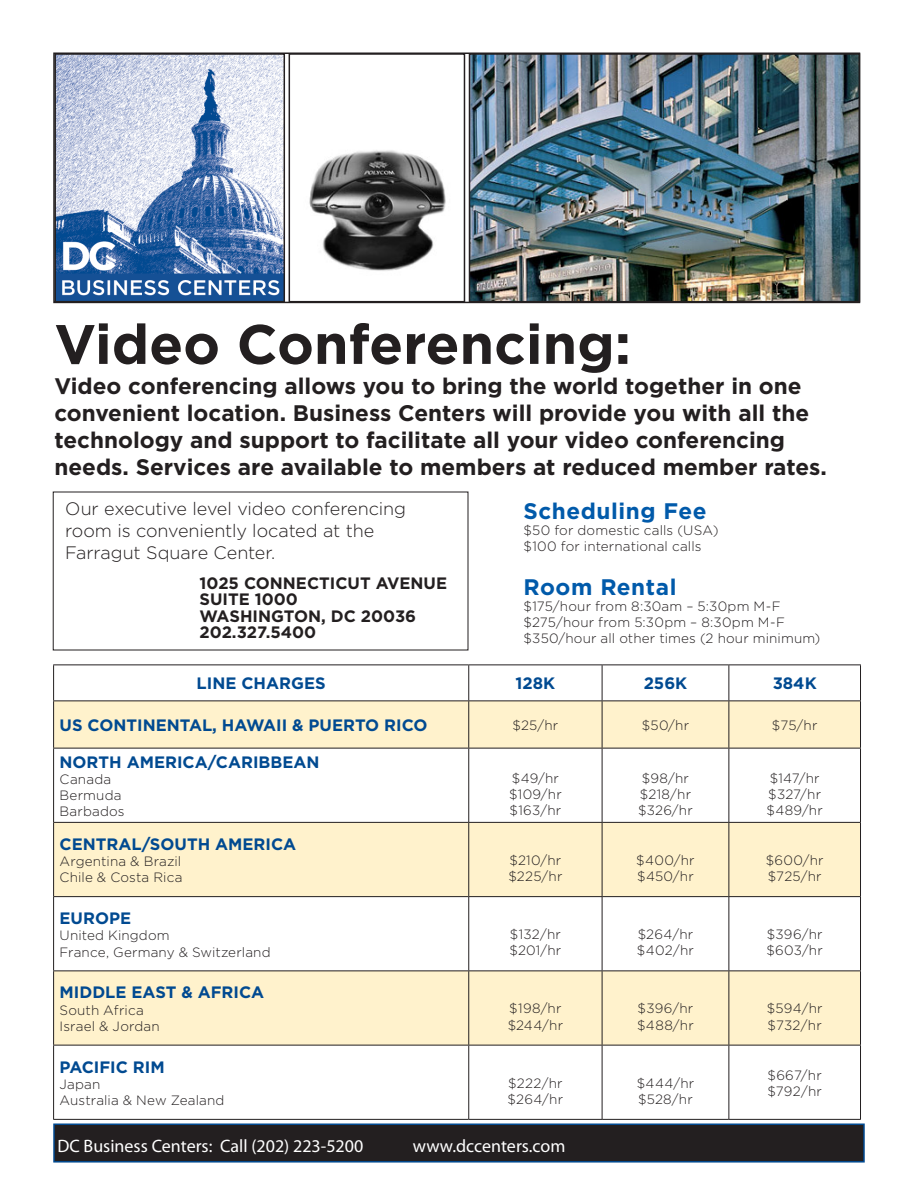
<style>
.page{position:relative;width:918px;height:1188px;background:#fff}
.page>*{position:absolute;margin:0;border:0;box-sizing:border-box;transform-origin:0 0}
.t1{font:700 55.5px "Gotham";color:#231f20}
.t2{font:700 22.5px/27px "Gotham";color:#231f20}
.t3{font:700 22.5px "Gotham";letter-spacing:.025em;color:#015aaa}
.t4{font:300 18px/21.6px "Gotham";letter-spacing:-.005em;color:#231f20}
.t5{font:18px "Myriad Pro";color:#fff}
.t6{font:700 16.5px "Gotham";color:#014a91}
.t7{font:700 16.5px/16.2px "Gotham";color:#231f20}
.t8{font:300 13.5px/16.2px "Gotham";letter-spacing:.015em;color:#231f20}
</style>
<div class="page">
<img style="left:57px;top:56px;width:225px;height:243px">
<div style="left:54px;top:53px;width:231px;height:249px;border:2px solid #231f20"></div>
<div style="left:54px;top:1124px;width:810px;height:38px;background:#231f20"></div>
<div style="left:53px;top:1124px;width:812px;height:39px;border:2px solid #014a91"></div>
<img style="left:472px;top:56px;width:385px;height:243px">
<img style="left:309px;top:150px;width:137px;height:121px">
<div style="left:289px;top:53px;width:176px;height:249px;border:2px solid #231f20"></div>
<div style="left:53px;top:52px;width:807px;height:251px;border:2px solid #231f20"></div>
<svg style="left:54px;top:665px;width:806px;height:454px"></svg>
<svg style="left:54px;top:701px;width:806px;height:344px;fill:#fff2cc"></svg>
<hr style="left:468px;top:665px;width:1px;height:35px;background:#231f20">
<hr style="left:602px;top:665px;width:1px;height:35px;background:#231f20">
<hr style="left:602px;top:897px;width:1px;height:73px;background:#231f20">
<hr style="left:468px;top:971px;width:1px;height:74px;background:#231f20">
<hr style="left:602px;top:971px;width:1px;height:74px;background:#231f20">
<hr style="left:53px;top:701px;width:1px;height:47px;background:#231f20">
<hr style="left:729px;top:701px;width:1px;height:47px;background:#231f20">
<hr style="left:860px;top:701px;width:1px;height:47px;background:#231f20">
<hr style="left:729px;top:823px;width:1px;height:73px;background:#231f20">
<hr style="left:860px;top:823px;width:1px;height:73px;background:#231f20">
<hr style="left:53px;top:971px;width:1px;height:74px;background:#231f20">
<hr style="left:729px;top:971px;width:1px;height:74px;background:#231f20">
<hr style="left:860px;top:971px;width:1px;height:74px;background:#231f20">
<hr style="left:602px;top:823px;width:1px;height:73px;background:#231f20">
<hr style="left:53px;top:823px;width:1px;height:73px;background:#231f20">
<hr style="left:468px;top:823px;width:1px;height:73px;background:#231f20">
<hr style="left:53px;top:748px;width:416px;height:1px;background:#231f20">
<hr style="left:53px;top:748px;width:1px;height:74px;background:#231f20">
<hr style="left:53px;top:822px;width:416px;height:1px;background:#231f20">
<hr style="left:53px;top:896px;width:416px;height:1px;background:#231f20">
<hr style="left:53px;top:897px;width:1px;height:73px;background:#231f20">
<hr style="left:53px;top:970px;width:416px;height:1px;background:#231f20">
<hr style="left:469px;top:896px;width:133px;height:1px;background:#231f20">
<hr style="left:468px;top:897px;width:1px;height:73px;background:#231f20">
<hr style="left:602px;top:896px;width:127px;height:1px;background:#231f20">
<hr style="left:729px;top:896px;width:132px;height:1px;background:#231f20">
<hr style="left:729px;top:897px;width:1px;height:73px;background:#231f20">
<hr style="left:860px;top:897px;width:1px;height:73px;background:#231f20">
<hr style="left:469px;top:970px;width:133px;height:1px;background:#231f20">
<hr style="left:602px;top:970px;width:127px;height:1px;background:#231f20">
<hr style="left:729px;top:970px;width:132px;height:1px;background:#231f20">
<hr style="left:468px;top:748px;width:1px;height:74px;background:#231f20">
<hr style="left:469px;top:822px;width:133px;height:1px;background:#231f20">
<hr style="left:602px;top:748px;width:127px;height:1px;background:#231f20">
<hr style="left:602px;top:748px;width:1px;height:74px;background:#231f20">
<hr style="left:729px;top:748px;width:132px;height:1px;background:#231f20">
<hr style="left:729px;top:748px;width:1px;height:74px;background:#231f20">
<hr style="left:860px;top:748px;width:1px;height:74px;background:#231f20">
<hr style="left:602px;top:822px;width:127px;height:1px;background:#231f20">
<hr style="left:729px;top:822px;width:132px;height:1px;background:#231f20">
<hr style="left:53px;top:664px;width:416px;height:1px;background:#231f20">
<hr style="left:53px;top:665px;width:1px;height:35px;background:#231f20">
<hr style="left:469px;top:664px;width:133px;height:1px;background:#231f20">
<hr style="left:602px;top:664px;width:127px;height:1px;background:#231f20">
<hr style="left:729px;top:664px;width:132px;height:1px;background:#231f20">
<hr style="left:729px;top:665px;width:1px;height:35px;background:#231f20">
<hr style="left:860px;top:665px;width:1px;height:35px;background:#231f20">
<hr style="left:53px;top:700px;width:416px;height:1px;background:#231f20">
<hr style="left:602px;top:700px;width:127px;height:1px;background:#231f20">
<hr style="left:729px;top:700px;width:132px;height:1px;background:#231f20">
<hr style="left:469px;top:700px;width:133px;height:1px;background:#231f20">
<hr style="left:468px;top:701px;width:1px;height:47px;background:#231f20">
<hr style="left:602px;top:701px;width:1px;height:47px;background:#231f20">
<hr style="left:469px;top:748px;width:133px;height:1px;background:#231f20">
<hr style="left:53px;top:1045px;width:416px;height:1px;background:#231f20">
<hr style="left:53px;top:1045px;width:1px;height:74px;background:#231f20">
<hr style="left:53px;top:1119px;width:416px;height:1px;background:#231f20">
<hr style="left:469px;top:1045px;width:133px;height:1px;background:#231f20">
<hr style="left:468px;top:1045px;width:1px;height:74px;background:#231f20">
<hr style="left:469px;top:1119px;width:133px;height:1px;background:#231f20">
<hr style="left:602px;top:1045px;width:127px;height:1px;background:#231f20">
<hr style="left:602px;top:1045px;width:1px;height:74px;background:#231f20">
<hr style="left:729px;top:1045px;width:132px;height:1px;background:#231f20">
<hr style="left:729px;top:1045px;width:1px;height:74px;background:#231f20">
<hr style="left:860px;top:1045px;width:1px;height:74px;background:#231f20">
<hr style="left:602px;top:1119px;width:127px;height:1px;background:#231f20">
<hr style="left:729px;top:1119px;width:132px;height:1px;background:#231f20">
<h1 class="t1" style="left:54px;top:311px;width:578px">Video Conferencing:</h1>
<p class="t2" style="left:54px;top:372px;width:774px">Video conferencing allows you to bring the world together in one convenient location. Business Centers will provide you with all the technology and support to facilitate all your video conferencing needs. Services are available to members at reduced member rates.</p>
<h2 class="t3" style="left:524px;top:497px;width:185px">Scheduling Fee</h2>
<p class="t8" style="left:524px;top:522px;width:197px">$50 for domestic calls (USA) $100 for international calls</p>
<h2 class="t3" style="left:524px;top:573px;width:154px">Room Rental</h2>
<p class="t8" style="left:524px;top:598px;width:298px">$175/hour from 8:30am – 5:30pm M-F $275/hour from 5:30pm – 8:30pm M-F $350/hour all other times (2 hour minimum)</p>
<h3 class="t4" style="left:65px;top:498px;width:342px">Our executive level video conferencing room is conveniently located at the<br>Farragut Square Center.</h3>
<p class="t7" style="left:200px;top:575px;width:84px">1025 Connec</p>
<p class="t7" style="left:319px;top:575px;width:21px">ticu</p>
<p class="t7" style="left:360px;top:575px;width:40px">t Avenue</p>
<p class="t7" style="left:200px;top:591px;width:100px">Suite 1000<br>Washing</p>
<p class="t7" style="left:200px;top:608px;width:218px;text-indent:84px">ton, DC 20036<br>202.327.5400</p>
<p class="t6" style="left:197px;top:674px;width:131px">LINE CHARGES</p>
<p class="t6" style="left:516px;top:674px;width:41px">128K</p>
<p class="t6" style="left:644px;top:674px;width:45px">256K</p>
<p class="t6" style="left:773px;top:674px;width:46px">384K</p>
<p class="t6" style="left:60px;top:715px;width:89px">US Continen</p>
<p class="t6" style="left:180px;top:715px;width:92px">tal , Hawaii</p>
<p class="t6" style="left:292px;top:715px;width:40px">&amp; Puer</p>
<p class="t6" style="left:355px;top:715px;width:74px">to Rico</p>
<p class="t8" style="left:513px;top:717px;width:47px">$25/hr</p>
<p class="t8" style="left:642px;top:717px;width:49px">$50/hr</p>
<p class="t8" style="left:772px;top:717px;width:47px">$75/hr</p>
<p class="t6" style="left:60px;top:752px;width:106px">North America</p>
<p class="t6" style="left:208px;top:752px;width:31px">/Cari</p>
<p class="t6" style="left:259px;top:752px;width:37px">bbean</p>
<p class="t8" style="left:60px;top:771px;width:67px">Canada<br>Bermuda<br>Barbados</p>
<p class="t8" style="left:509px;top:769px;width:54px">$49/hr $109/hr $163/hr</p>
<p class="t8" style="left:638px;top:769px;width:56px">$98/hr $218/hr $326/hr</p>
<p class="t8" style="left:767px;top:769px;width:58px">$147/hr $327/hr $489/hr</p>
<p class="t6" style="left:60px;top:834px;width:60px">Central</p>
<p class="t6" style="left:142px;top:834px;width:113px">/South America</p>
<p class="t8" style="left:60px;top:853px;width:124px">Argentina &amp; Brazil<br>Chile &amp; Costa Rica</p>
<p class="t8" style="left:508px;top:852px;width:56px">$210/hr $225/hr</p>
<p class="t8" style="left:636px;top:852px;width:60px">$400/hr $450/hr</p>
<p class="t8" style="left:766px;top:852px;width:59px">$600/hr $725/hr</p>
<p class="t6" style="left:60px;top:908px;width:61px">Europe</p>
<p class="t8" style="left:60px;top:927px;width:213px">United Kingdom<br>France, Germany &amp; Switzerland</p>
<p class="t8" style="left:510px;top:926px;width:53px">$132/hr $201/hr</p>
<p class="t8" style="left:637px;top:926px;width:58px">$264/hr $402/hr</p>
<p class="t8" style="left:767px;top:926px;width:58px">$396/hr $603/hr</p>
<p class="t6" style="left:60px;top:983px;width:174px">Mi ddle East &amp; Africa</p>
<p class="t8" style="left:60px;top:1001px;width:102px">South Africa<br>Israel &amp; Jordan</p>
<p class="t8" style="left:508px;top:1000px;width:57px">$198/hr $244/hr</p>
<p class="t8" style="left:637px;top:1000px;width:58px">$396/hr $488/hr</p>
<p class="t8" style="left:767px;top:1000px;width:57px">$594/hr $732/hr</p>
<p class="t6" style="left:60px;top:1057px;width:15px">Paci</p>
<p class="t6" style="left:99px;top:1057px;width:67px">fic Ri m</p>
<p class="t8" style="left:60px;top:1076px;width:166px">Japan<br>Australia &amp; New Zealand</p>
<p class="t8" style="left:508px;top:1074px;width:57px">$222/hr $264/hr</p>
<p class="t8" style="left:637px;top:1074px;width:59px">$444/hr $528/hr</p>
<p class="t8" style="left:767px;top:1066px;width:56px">$667/hr $792/hr</p>
<h3 class="t5" style="left:57px;top:1135px;width:307px">DC Business Centers: Call (202) 223-5200</h3>
<h3 class="t5" style="left:413px;top:1135px;width:154px">www.dccenters.com</h3>
</div>
